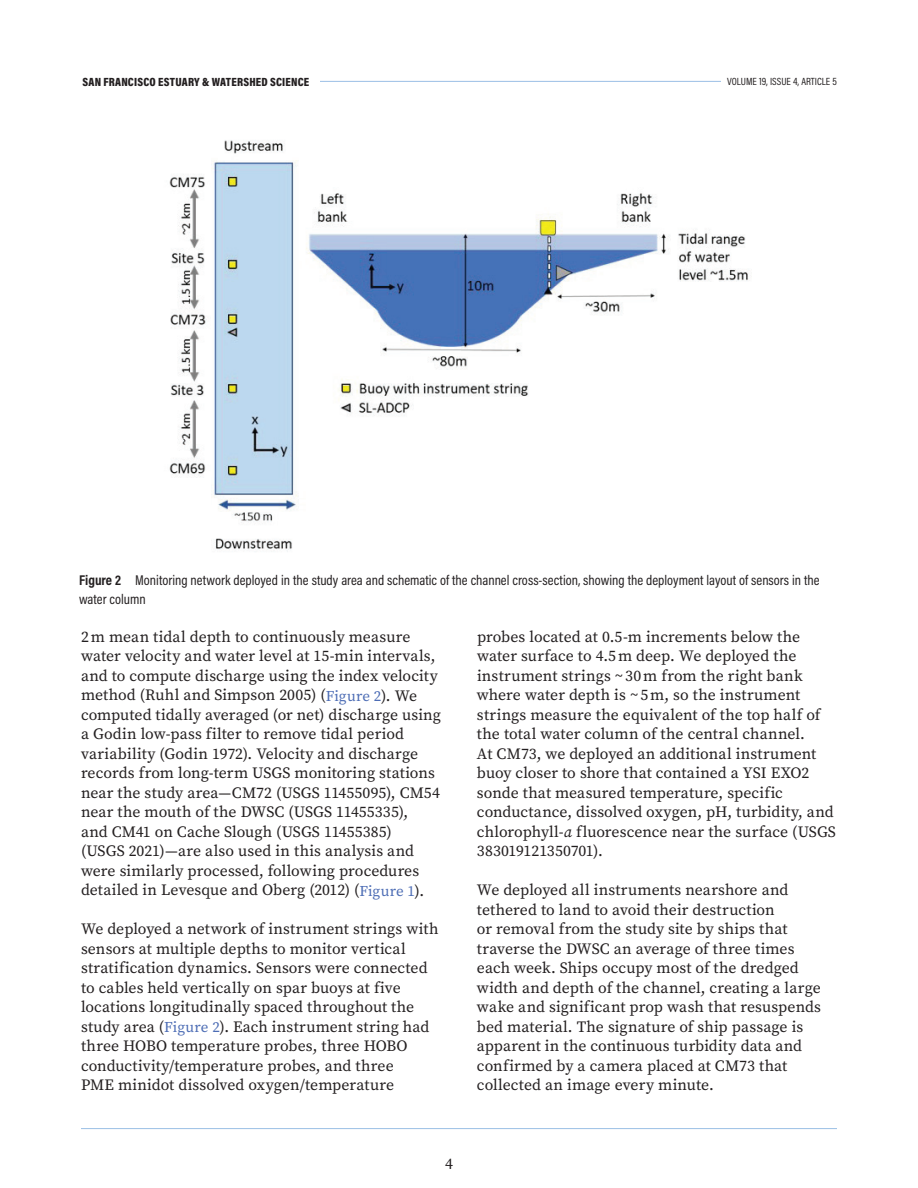
<style>
.page{position:relative;width:918px;height:1188px;background:#fff}
.page>*{position:absolute;margin:0;border:0;box-sizing:border-box;transform-origin:0 0}
.t1{font:15.75px/19.5px "Source Serif Pro";color:#231f20}
.t2{font:14.25px/19.5px "Acumin Pro Cond";color:#231f20}
.t3{font:900 12px "Acumin Pro Cond";letter-spacing:.015em;color:#231f20}
.t4{font:10.5px "Acumin Pro Cond";color:#231f20}
.s1{font-weight:700}
.s2{font-size:15px;color:#4d6db5}
.s3{font-style:italic}
</style>
<div class="page">
<hr style="left:81px;top:81px;width:743px;height:1px;background:#9abfe5">
<div style="left:81px;top:70px;width:239px;height:22px;background:#fff"></div>
<hr style="left:81px;top:1128px;width:756px;height:1px;background:#9abfe5">
<div style="left:722px;top:70px;width:115px;height:22px;background:#fff"></div>
<img style="left:169px;top:140px;width:579px;height:412px">
<p class="t3" style="left:82px;top:74px;width:228px">SAN FRANCISCO ESTUARY &amp; WATERSHED SCIENCE</p>
<p class="t4" style="left:727px;top:75px;width:111px">VOLUME 19, ISSUE 4, ARTICLE 5</p>
<p class="t2" style="left:79px;top:570px;width:742px"><span class="s1">Figure 2</span> Monitoring network deployed in the study area and schematic of the channel cross-section, showing the deployment layout of sensors in the water column</p>
<p class="t1" style="left:81px;top:627px;width:362px">2m mean tidal depth to continuously measure water velocity and water level at 15-min intervals, and to compute discharge using the index velocity method (Ruhl and Simpson 2005) (<span class="s2">Figure 2</span>). We computed tidally averaged (or net) discharge using a Godin low-pass filter to remove tidal period variability (Godin 1972). Velocity and discharge records from long-term USGS monitoring stations near the study area—CM72 (USGS 11455095), CM54 near the mouth of the DWSC (USGS 11455335),<br>and CM41 on Cache Slough (USGS 11455385)<br>(USGS 2021)—are also used in this analysis and were similarly processed, following procedures detailed in Levesque and Oberg (2012) (<span class="s2">Figure 1</span>).</p>
<p class="t1" style="left:81px;top:919px;width:359px">We deployed a network of instrument strings with sensors at multiple depths to monitor vertical stratification dynamics. Sensors were connected to cables held vertically on spar buoys at five locations longitudinally spaced throughout the study area (<span class="s2">Figure 2</span>). Each instrument string had three HOBO temperature probes, three HOBO conductivity/temperature probes, and three<br>PME minidot dissolved oxygen/temperature</p>
<p class="t1" style="left:477px;top:627px;width:361px">probes located at 0.5-m increments below the water surface to 4.5m deep. We deployed the instrument strings ~30m from the right bank where water depth is ~5m, so the instrument strings measure the equivalent of the top half of the total water column of the central channel.<br>At CM73, we deployed an additional instrument buoy closer to shore that contained a YSI EXO2 sonde that measured temperature, specific conductance, dissolved oxygen, pH, turbidity, and chlorophyll-<span class="s3">a</span> fluorescence near the surface (USGS 383019121350701).</p>
<p class="t1" style="left:477px;top:880px;width:346px">We deployed all instruments nearshore and tethered to land to avoid their destruction<br>or removal from the study site by ships that traverse the DWSC an average of three times each week. Ships occupy most of the dredged width and depth of the channel, creating a large wake and significant prop wash that resuspends bed material. The signature of ship passage is apparent in the continuous turbidity data and confirmed by a camera placed at CM73 that collected an image every minute.</p>
<p class="t1" style="left:445px;top:1153px;width:9px">4</p>
</div>
